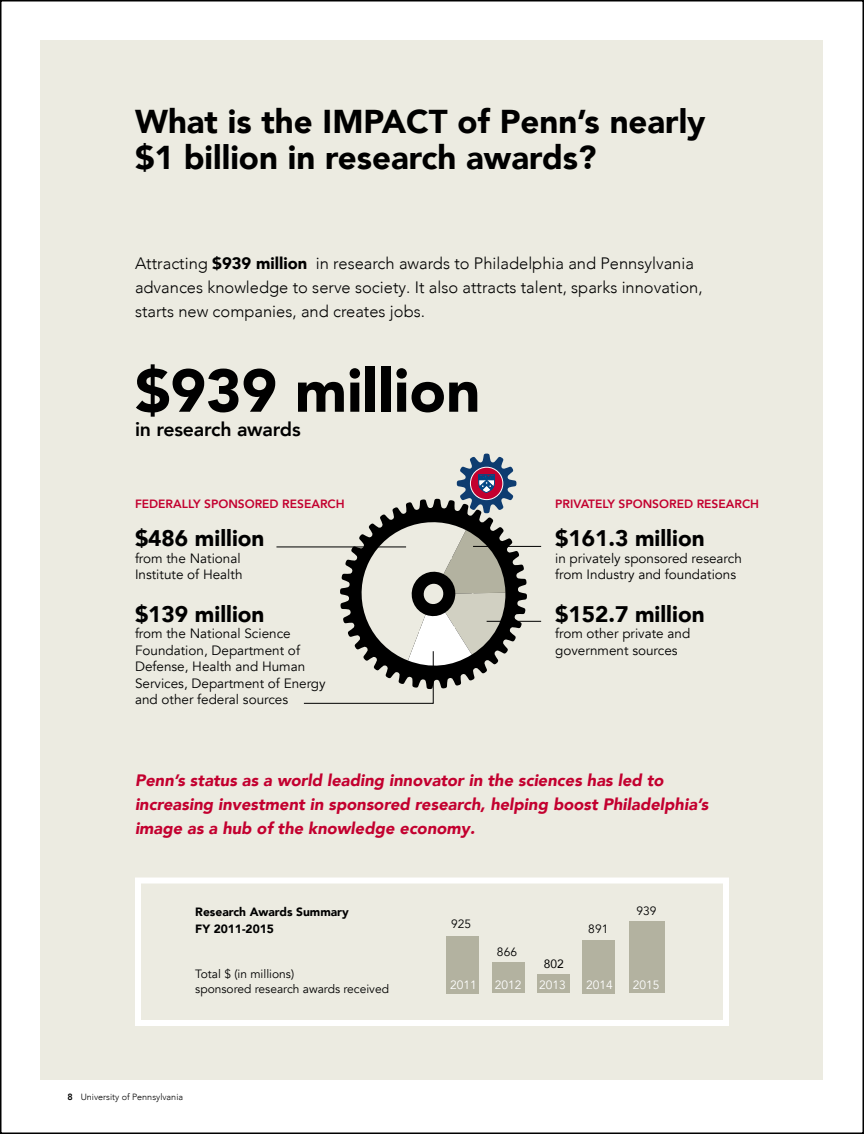
<style>
.page{position:relative;width:864px;height:1134px;background:#fff}
.page>*{position:absolute;margin:0;border:0;box-sizing:border-box;transform-origin:0 0}
.t1{font:900 60px "Avenir LT Com";color:#000}
.t2{font:900 33px/36px "Avenir LT Com";color:#000}
.t3{font:900 22.5px "Avenir LT Com";color:#000}
.t4{font:800 19.5px "Avenir LT Com";letter-spacing:-.01em;color:#000}
.t5{font:300 16.5px/24px "Avenir LT Com";color:#000}
.t6{font:italic 900 16.5px/24px "Avenir LT Com";color:#c3002f}
.t7{font:13.5px/16.5px "Avenir LT Com";color:#000}
.t8{font:12px/15px "Avenir LT Com";color:#000}
.t9{font:800 12px "Avenir LT Com";color:#c3002f}
.t10{font:900 12px/16.5px "Avenir LT Com";color:#000}
.t11{font:12px "Avenir LT Com";color:#fff}
.t12{font:12px "Avenir LT Com";color:#000}
.t13{font:300 9px "Avenir LT Com";color:#000}
.s1{font-weight:900}
.s2{font-weight:800}
</style>
<div class="page">
<div style="left:40px;top:40px;width:784px;height:1040px;background:#ecebe1"></div>
<div style="left:135px;top:878px;width:594px;height:148px;border:6px solid #fff"></div>
<div style="left:447px;top:936px;width:32px;height:57px;background:#b3b2a0"></div>
<div style="left:492px;top:963px;width:32px;height:30px;background:#b3b2a0"></div>
<div style="left:537px;top:974px;width:33px;height:19px;background:#b3b2a0"></div>
<div style="left:582px;top:940px;width:33px;height:53px;background:#b3b2a0"></div>
<div style="left:629px;top:921px;width:36px;height:72px;background:#b3b2a0"></div>
<hr style="left:487px;top:621px;width:54px;height:1px;background:#000">
<hr style="left:276px;top:547px;width:130px;height:1px;background:#000">
<hr style="left:473px;top:546px;width:68px;height:1px;background:#000">
<svg style="left:303px;top:454px;width:224px;height:250px"></svg>
<h2 class="t2" style="left:135px;top:104px;width:572px">What is the IMPACT of Penn’s nearly $1 billion in research awards?</h2>
<p class="t5" style="left:135px;top:251px;width:569px">Attracting <span class="s1">$939 million</span> in research awards to Philadelphia and Pennsylvania advances knowledge to serve society. It also attracts talent, sparks innovation, starts new companies, and creates jobs.</p>
<h1 class="t1" style="left:135px;top:355px;width:347px">$939 million</h1>
<h3 class="t4" style="left:135px;top:417px;width:167px">in research awards</h3>
<p class="t9" style="left:135px;top:497px;width:211px">FEDERALLY SPONSORED RESEARCH</p>
<p class="t9" style="left:555px;top:497px;width:206px">PRIVATELY SPONSORED RESEARCH</p>
<h3 class="t3" style="left:135px;top:525px;width:131px">$486 million</h3>
<p class="t7" style="left:135px;top:550px;width:109px">from the National<br>Institute of Health</p>
<h3 class="t3" style="left:135px;top:601px;width:131px">$139 million</h3>
<p class="t7" style="left:135px;top:626px;width:192px">from the National Science<br>Foundation, Department of<br>Defense, Health and Human<br>Services, Department of Energy and other federal sources</p>
<h3 class="t3" style="left:555px;top:525px;width:151px">$161.3 million</h3>
<p class="t7" style="left:555px;top:550px;width:188px">in privately sponsored research from Industry and foundations</p>
<h3 class="t3" style="left:555px;top:601px;width:151px">$152.7 million</h3>
<p class="t7" style="left:555px;top:626px;width:137px">from other private and government sources</p>
<p class="t6" style="left:135px;top:768px;width:575px">Penn’s status as a world leading innovator in the sciences has led to increasing investment in sponsored research, helping boost Philadelphia’s image as a hub of the knowledge economy.</p>
<p class="t10" style="left:195px;top:904px;width:155px">Research Awards Summary<br>FY 2011-2015</p>
<p class="t8" style="left:195px;top:966px;width:195px">Total $ (in millions)<br>sponsored research awards received</p>
<p class="t13" style="left:68px;top:1092px;width:117px"><span class="s2">8</span> University of Pennsylvania</p>
<p class="t8" style="left:451px;top:917px;width:22px">925</p>
<p class="t11" style="left:450px;top:978px;width:28px">2011</p>
<p class="t8" style="left:497px;top:944px;width:22px">866</p>
<p class="t11" style="left:495px;top:978px;width:28px">2012</p>
<p class="t12" style="left:544px;top:956px;width:22px">802</p>
<p class="t11" style="left:539px;top:978px;width:28px">2013</p>
<p class="t8" style="left:588px;top:922px;width:22px">891</p>
<p class="t11" style="left:586px;top:978px;width:28px">2014</p>
<p class="t8" style="left:636px;top:904px;width:22px">939</p>
<p class="t11" style="left:633px;top:978px;width:28px">2015</p>
</div>
